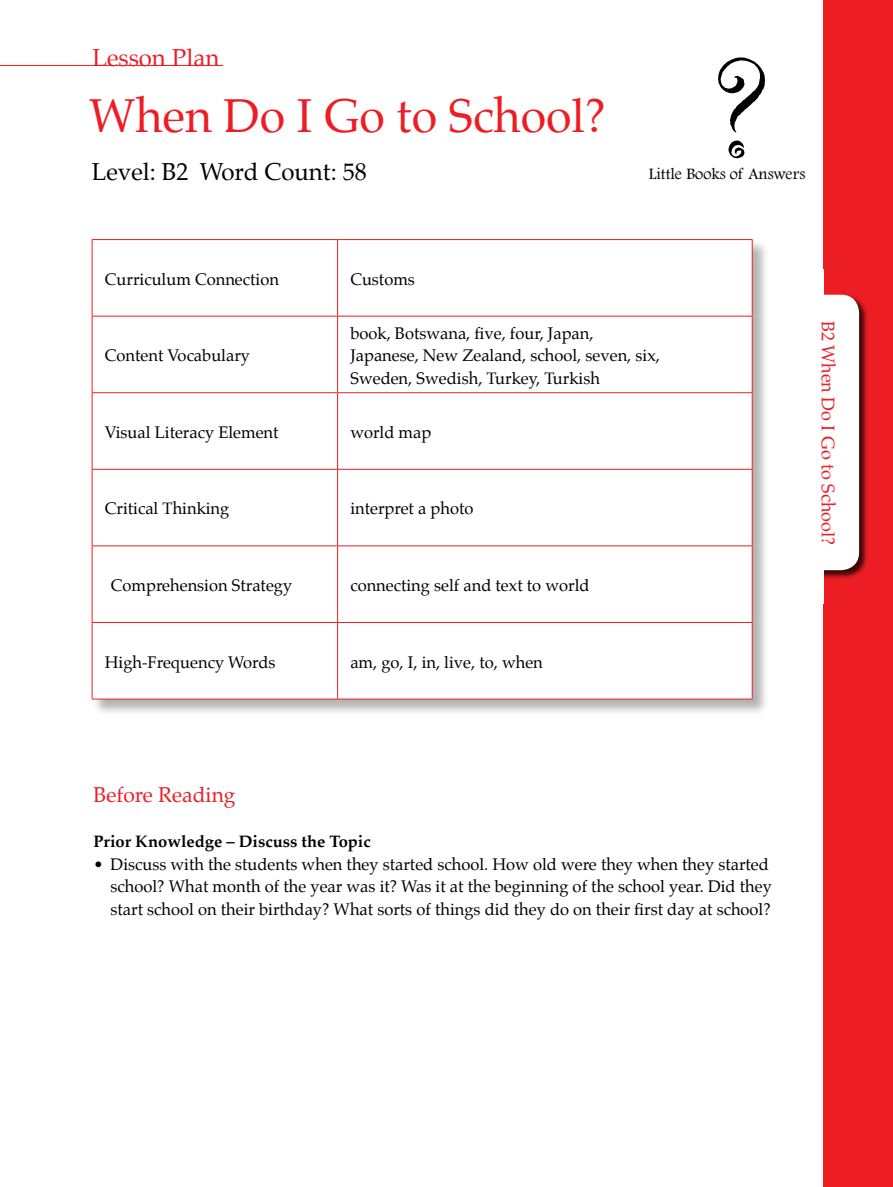
<style>
.page{position:relative;width:893px;height:1187px;background:#fff}
.page>*{position:absolute;margin:0;border:0;box-sizing:border-box;transform-origin:0 0}
.t1{font:150px "Party Let Plain";color:#000}
.t2{font:46.5px "Palatino";color:#ed1d24}
.t3{font:24px "Palatino";color:#000}
.t4{font:24px "Palatino";color:#ed1d24}
.t5{font:21px "Palatino";color:#ed1d24}
.t6{font:18px "Palatino";color:#ed1d24}
.t7{font:16.5px/22.5px "Palatino";color:#000}
.t8{font:700 16.5px "Palatino";color:#000}
.t9{font:16.5px "Footlight MT Light";color:#000}
</style>
<div class="page">
<div style="left:92px;top:239px;width:677px;height:477px;background:#000;opacity:.3"></div>
<svg style="left:93px;top:240px;width:244px;height:458px"></svg>
<svg style="left:338px;top:240px;width:414px;height:458px"></svg>
<hr style="left:92px;top:240px;width:1px;height:76px;background:#ed1d24">
<hr style="left:92px;top:316px;width:1px;height:76px;background:#ed1d24">
<hr style="left:92px;top:393px;width:1px;height:76px;background:#ed1d24">
<hr style="left:92px;top:469px;width:1px;height:76px;background:#ed1d24">
<hr style="left:92px;top:546px;width:1px;height:76px;background:#ed1d24">
<hr style="left:92px;top:622px;width:1px;height:76px;background:#ed1d24">
<hr style="left:92px;top:239px;width:246px;height:1px;background:#ed1d24">
<hr style="left:92px;top:316px;width:246px;height:1px;background:#ed1d24">
<hr style="left:92px;top:392px;width:246px;height:1px;background:#ed1d24">
<hr style="left:92px;top:469px;width:246px;height:1px;background:#ed1d24">
<hr style="left:92px;top:545px;width:246px;height:1px;background:#ed1d24">
<hr style="left:92px;top:622px;width:246px;height:1px;background:#ed1d24">
<hr style="left:337px;top:240px;width:1px;height:76px;background:#ed1d24">
<hr style="left:337px;top:316px;width:1px;height:76px;background:#ed1d24">
<hr style="left:337px;top:393px;width:1px;height:76px;background:#ed1d24">
<hr style="left:337px;top:469px;width:1px;height:76px;background:#ed1d24">
<hr style="left:337px;top:546px;width:1px;height:76px;background:#ed1d24">
<hr style="left:337px;top:622px;width:1px;height:76px;background:#ed1d24">
<hr style="left:338px;top:239px;width:415px;height:1px;background:#ed1d24">
<hr style="left:752px;top:240px;width:1px;height:76px;background:#ed1d24">
<hr style="left:752px;top:316px;width:1px;height:76px;background:#ed1d24">
<hr style="left:752px;top:393px;width:1px;height:76px;background:#ed1d24">
<hr style="left:752px;top:469px;width:1px;height:76px;background:#ed1d24">
<hr style="left:752px;top:546px;width:1px;height:76px;background:#ed1d24">
<hr style="left:752px;top:622px;width:1px;height:76px;background:#ed1d24">
<hr style="left:338px;top:316px;width:415px;height:1px;background:#ed1d24">
<hr style="left:338px;top:392px;width:415px;height:1px;background:#ed1d24">
<hr style="left:338px;top:469px;width:415px;height:1px;background:#ed1d24">
<hr style="left:338px;top:545px;width:415px;height:1px;background:#ed1d24">
<hr style="left:338px;top:622px;width:415px;height:1px;background:#ed1d24">
<hr style="left:92px;top:698px;width:246px;height:1px;background:#ed1d24">
<hr style="left:338px;top:698px;width:415px;height:1px;background:#ed1d24">
<div style="left:823px;top:0;width:70px;height:1186px;background:#ed1d24"></div>
<div style="left:773px;top:294px;width:95px;height:285px;background:#000;opacity:.75"></div>
<div style="left:773px;top:295px;width:86px;height:275px;background:#fff;border-radius:18px"></div>
<div style="left:774px;top:269px;width:49px;height:52px;background:#fff"></div>
<div style="left:774px;top:551px;width:49px;height:52px;background:#fff"></div>
<hr style="left:0;top:65px;width:223px;height:1px;background:#ed1d24">
<h3 class="t4" style="left:92px;top:37px;width:129px">Lesson Plan</h3>
<h1 class="t1" style="left:711px;top:17px;width:60px">?</h1>
<h2 class="t2" style="left:89px;top:77px;width:518px">When Do I Go to School?</h2>
<h3 class="t3" style="left:92px;top:151px;width:276px">Level: B2 Word Count: 58</h3>
<p class="t9" style="left:649px;top:164px;width:158px">Little Books of Answers</p>
<p class="t7" style="left:105px;top:268px;width:176px">Curriculum Connection</p>
<p class="t7" style="left:350px;top:268px;width:66px">Customs</p>
<p class="t7" style="left:105px;top:344px;width:147px">Content Vocabulary</p>
<p class="t7" style="left:350px;top:322px;width:311px">book, Botswana, five, four, Japan,<br>Japanese, New Zealand, school, seven, six,<br>Sweden, Swedish, Turkey, Turkish</p>
<p class="t7" style="left:105px;top:421px;width:175px">Visual Literacy Element</p>
<p class="t7" style="left:350px;top:421px;width:83px">world map</p>
<p class="t7" style="left:105px;top:497px;width:126px">Critical Thinking</p>
<p class="t7" style="left:350px;top:497px;width:125px">interpret a photo</p>
<p class="t7" style="left:111px;top:574px;width:183px">Comprehension Strategy</p>
<p class="t7" style="left:350px;top:574px;width:241px">connecting self and text to world</p>
<p class="t7" style="left:105px;top:650px;width:172px">High-Frequency Words</p>
<p class="t7" style="left:350px;top:650px;width:194px">am, go, I, in, live, to, when</p>
<p class="t6" style="left:843px;top:320px;width:226px;rotate:90deg">B2 When Do I Go to School?</p>
<p class="t5" style="left:94px;top:777px;width:144px">Before Reading</p>
<p class="t8" style="left:94px;top:827px;width:279px">Prior Knowledge – Discuss the Topic</p>
<p class="t7" style="left:111px;top:852px;width:663px;text-indent:-17px">• Discuss with the students when they started school. How old were they when they started school? What month of the year was it? Was it at the beginning of the school year. Did they start school on their birthday? What sorts of things did they do on their first day at school?</p>
</div>
